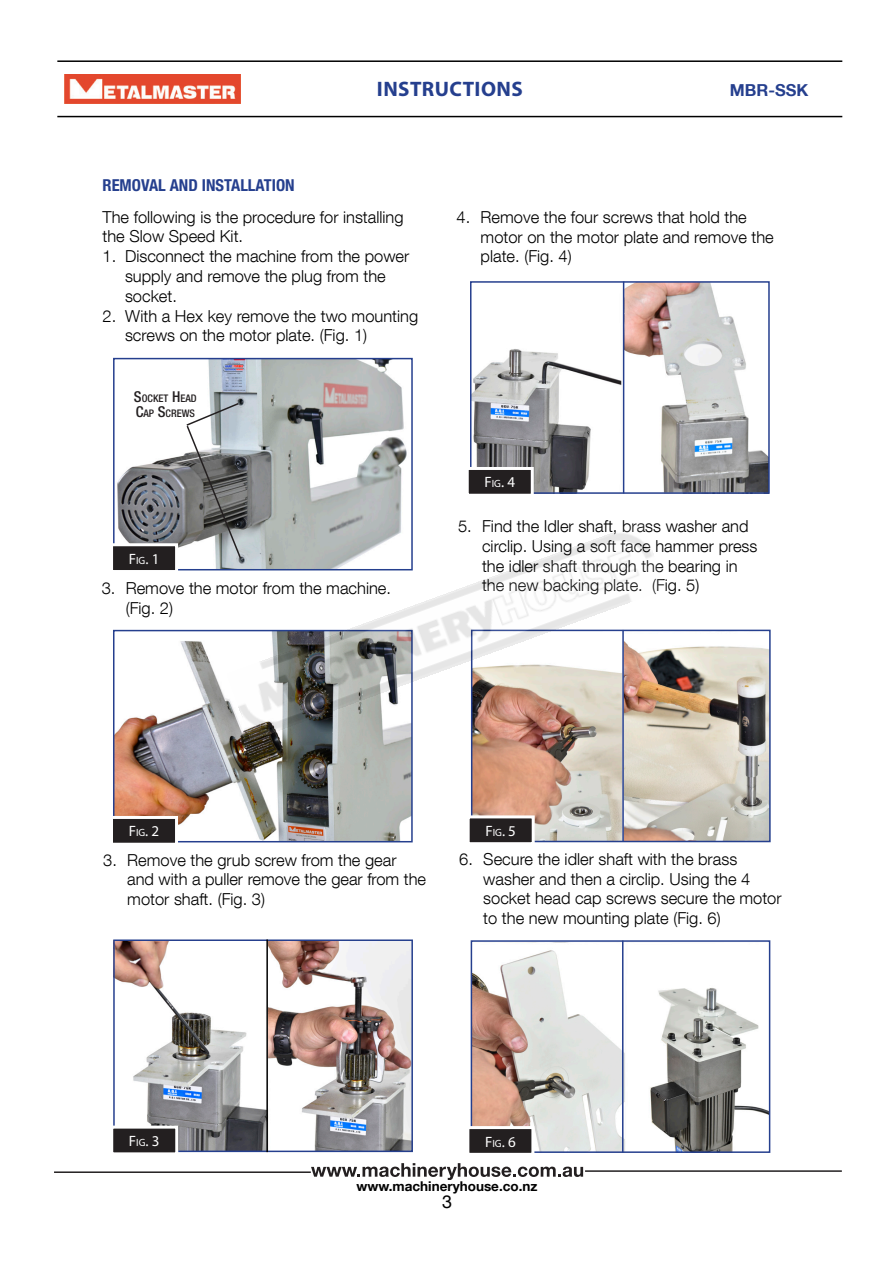
<style>
.page{position:relative;width:893px;height:1263px;background:#fff}
.page>*{position:absolute;margin:0;border:0;box-sizing:border-box;transform-origin:0 0}
.t1{font:700 21px "Myriad Pro";letter-spacing:.02em;color:#253f8e}
.t2{font:18px "Helvetica Neue LT Com";color:#000}
.t3{font:300 16.5px/19.8px "Helvetica Neue LT Com";color:#000}
.t4{font:700 condensed 16.5px "Helvetica Neue LT Std";color:#253f8e}
.t5{font:700 16.5px "Helvetica Neue LT Com";color:#253f8e}
.t6{font:15px "Myriad Pro";color:#fff}
.t7{font:700 13.5px "Helvetica Neue LT Com";color:#000}
.t8{font:500 condensed 10.5px/15px "Helvetica Neue LT Std";color:#231f20}
.s1{font-size:15px}
.s2{font-size:10.5px}
</style>
<div class="page">
<hr style="left:57px;top:60px;width:785px;height:2px;background:#000">
<img style="left:65px;top:74px;width:176px;height:29px">
<hr style="left:57px;top:116px;width:785px;height:1px;background:#000">
<svg style="left:311px;top:1163px;width:272px;height:17px"></svg>
<hr style="left:585px;top:1170px;width:257px;height:2px;background:#231f20">
<hr style="left:54px;top:1171px;width:257px;height:2px;background:#231f20">
<img style="left:117px;top:361px;width:290px;height:206px">
<div style="left:113px;top:358px;width:300px;height:212px;border:2px solid #253f8e"></div>
<svg style="left:185px;top:402px;width:57px;height:158px"></svg>
<div style="left:112px;top:545px;width:65px;height:26px;background:#231f20"></div>
<div style="left:110px;top:543px;width:68px;height:30px;border:3px solid #fff"></div>
<img style="left:116px;top:641px;width:294px;height:198px">
<div style="left:113px;top:630px;width:300px;height:212px;border:2px solid #253f8e"></div>
<div style="left:111px;top:817px;width:66px;height:27px;background:#231f20"></div>
<div style="left:110px;top:816px;width:68px;height:30px;border:3px solid #fff"></div>
<img style="left:116px;top:942px;width:294px;height:207px">
<div style="left:113px;top:939px;width:300px;height:213px;border:2px solid #253f8e"></div>
<div style="left:112px;top:1127px;width:65px;height:27px;background:#231f20"></div>
<div style="left:110px;top:1125px;width:68px;height:30px;border:3px solid #fff"></div>
<hr style="left:266px;top:939px;width:2px;height:213px;background:#000">
<img style="left:473px;top:284px;width:294px;height:207px">
<div style="left:470px;top:281px;width:300px;height:213px;border:2px solid #253f8e"></div>
<hr style="left:623px;top:281px;width:1px;height:212px;background:#253f8e">
<div style="left:467px;top:468px;width:65px;height:27px;background:#231f20"></div>
<div style="left:466px;top:467px;width:68px;height:30px;border:3px solid #fff"></div>
<img style="left:474px;top:646px;width:294px;height:193px">
<div style="left:471px;top:630px;width:300px;height:212px;border:2px solid #253f8e"></div>
<hr style="left:622px;top:630px;width:2px;height:212px;background:#253f8e">
<div style="left:468px;top:817px;width:65px;height:27px;background:#231f20"></div>
<div style="left:467px;top:815px;width:68px;height:30px;border:3px solid #fff"></div>
<img style="left:474px;top:943px;width:293px;height:207px">
<div style="left:471px;top:940px;width:299px;height:213px;border:2px solid #253f8e"></div>
<hr style="left:622px;top:940px;width:1px;height:212px;background:#253f8e">
<div style="left:468px;top:1127px;width:65px;height:27px;background:#231f20"></div>
<div style="left:466px;top:1126px;width:68px;height:30px;border:3px solid #fff"></div>
<img style="left:227px;top:523px;width:439px;height:217px">
<p class="t1" style="left:377px;top:76px;width:147px">INSTRUCTIONS</p>
<p class="t5" style="left:730px;top:80px;width:80px">MBR-SSK</p>
<p class="t4" style="left:103px;top:175px;width:194px">REMOVAL AND INSTALLATION</p>
<p class="t3" style="left:103px;top:206px;width:303px">The following is the procedure for installing the Slow Speed Kit.</p>
<p class="t3" style="left:125px;top:246px;width:286px;text-indent:-23px">1. Disconnect the machine from the power supply and remove the plug from the socket.</p>
<p class="t3" style="left:125px;top:305px;width:295px;text-indent:-23px">2. With a Hex key remove the two mounting screws on the motor plate. (Fig. 1)</p>
<p class="t8" style="left:134px;top:391px;width:64px"><span class="s1">S</span>OCKET <span class="s1">H</span>EAD<br><span class="s1">C</span>AP <span class="s1">S</span>CREWS</p>
<p class="t6" style="left:129px;top:549px;width:32px">F<span class="s2">ig</span>. 1</p>
<p class="t3" style="left:126px;top:578px;width:267px;text-indent:-24px">3. Remove the motor from the machine. (Fig. 2)</p>
<p class="t3" style="left:481px;top:207px;width:295px;text-indent:-24px">4. Remove the four screws that hold the motor on the motor plate and remove the plate. (Fig. 4)</p>
<p class="t6" style="left:484px;top:473px;width:32px">F<span class="s2">ig</span>. 4</p>
<p class="t3" style="left:482px;top:516px;width:277px;text-indent:-24px">5. Find the Idler shaft, brass washer and circlip. Using a soft face hammer press the idler shaft through the bearing in the new backing plate. (Fig. 5)</p>
<p class="t6" style="left:129px;top:822px;width:32px">F<span class="s2">ig</span>. 2</p>
<p class="t3" style="left:127px;top:849px;width:300px;text-indent:-24px">3. Remove the grub screw from the gear and with a puller remove the gear from the motor shaft. (Fig. 3)</p>
<p class="t6" style="left:485px;top:822px;width:32px">F<span class="s2">ig</span>. 5</p>
<p class="t3" style="left:483px;top:849px;width:300px;text-indent:-24px">6. Secure the idler shaft with the brass washer and then a circlip. Using the 4 socket head cap screws secure the motor to the new mounting plate (Fig. 6)</p>
<p class="t6" style="left:129px;top:1132px;width:32px">F<span class="s2">ig</span>. 3</p>
<p class="t6" style="left:485px;top:1132px;width:32px">F<span class="s2">ig</span>. 6</p>
<p class="t7" style="left:357px;top:1178px;width:182px">www.machineryhouse.co.nz</p>
<p class="t2" style="left:442px;top:1190px;width:12px">3</p>
</div>
